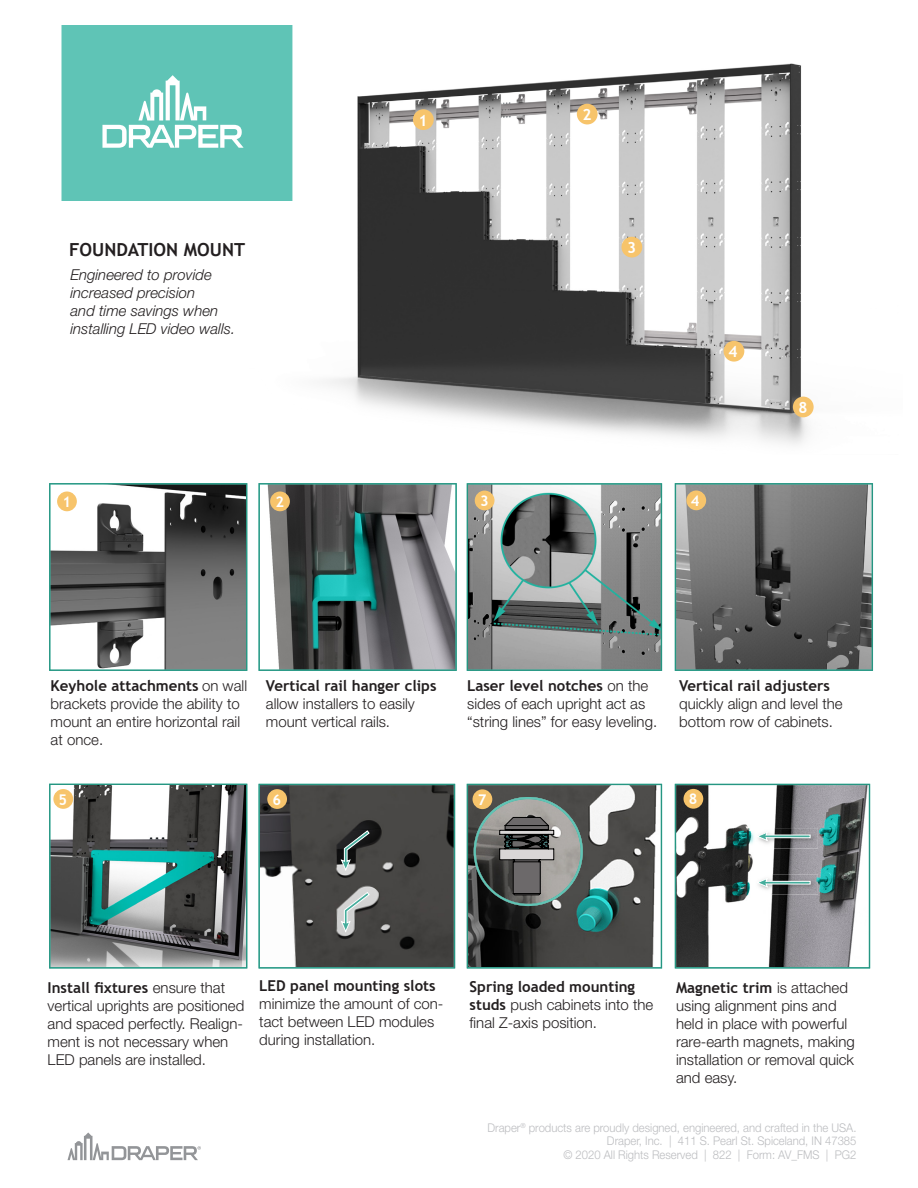
<style>
.page{position:relative;width:918px;height:1188px;background:#fff}
.page>*{position:absolute;margin:0;border:0;box-sizing:border-box;transform-origin:0 0}
.SMALL_HEADER{font:700 18px "Trebuchet MS";color:#231f20}
.t1{font:700 15.45px "Trebuchet MS";color:#fff}
.t2{font:300 15px/18px "Helvetica Neue LT Std";color:#231f20}
.t3{font:italic 300 15px/18px "Helvetica Neue LT Std";color:#231f20}
.t4{font:700 14.7px "Trebuchet MS";color:#fff}
.t5{font:300 12px/13.5px "Helvetica Neue LT Std";color:#bcbdc0;text-align:right;scale:.94 1}
.s1{font-family:"Trebuchet MS";font-weight:700}
</style>
<div class="page">
<img style="left:325px;top:63px;width:489px;height:382px">
<div style="left:413px;top:109px;width:21px;height:21px;background:#f7c46b;border-radius:50%"></div>
<div style="left:577px;top:104px;width:21px;height:20px;background:#f7c46b;border-radius:50%"></div>
<div style="left:622px;top:237px;width:20px;height:20px;background:#f7c46b;border-radius:50%"></div>
<div style="left:724px;top:341px;width:20px;height:21px;background:#f7c46b;border-radius:50%"></div>
<div style="left:793px;top:397px;width:21px;height:20px;background:#f7c46b;border-radius:50%"></div>
<svg style="left:68px;top:1133px;width:133px;height:27px"></svg>
<div style="left:58px;top:8px;width:237px;height:196px;background:#5fc4b6"></div>
<div style="left:56px;top:4px;width:242px;height:203px;border:6px solid #fff"></div>
<svg style="left:102px;top:75px;width:142px;height:73px"></svg>
<div style="left:0;top:0;width:918px;height:24px;background:#fff"></div>
<svg style="left:49px;top:483px;width:198px;height:188px"></svg>
<div style="left:57px;top:492px;width:20px;height:19px;background:#f7c46b;border-radius:50%"></div>
<svg style="left:49px;top:784px;width:198px;height:184px"></svg>
<div style="left:53px;top:789px;width:20px;height:20px;background:#f7c46b;border-radius:50%"></div>
<svg style="left:259px;top:483px;width:198px;height:188px"></svg>
<div style="left:270px;top:492px;width:20px;height:19px;background:#f7c46b;border-radius:50%"></div>
<svg style="left:259px;top:784px;width:196px;height:184px"></svg>
<div style="left:267px;top:789px;width:20px;height:20px;background:#f7c46b;border-radius:50%"></div>
<svg style="left:467px;top:784px;width:195px;height:184px"></svg>
<div style="left:473px;top:789px;width:19px;height:20px;background:#f7c46b;border-radius:50%"></div>
<svg style="left:675px;top:483px;width:198px;height:188px"></svg>
<div style="left:686px;top:490px;width:20px;height:20px;background:#f7c46b;border-radius:50%"></div>
<svg style="left:675px;top:784px;width:195px;height:184px"></svg>
<div style="left:684px;top:789px;width:19px;height:20px;background:#f7c46b;border-radius:50%"></div>
<svg style="left:467px;top:483px;width:195px;height:188px"></svg>
<div style="left:475px;top:491px;width:20px;height:19px;background:#f7c46b;border-radius:50%"></div>
<p class="SMALL_HEADER" style="left:69px;top:238px;width:178px">FOUNDATION MOUNT</p>
<p class="t3" style="left:70px;top:266px;width:166px">Engineered to provide increased precision<br>and time savings when installing LED video walls.</p>
<p class="t4" style="left:62px;top:493px;width:10px">1</p>
<p class="t4" style="left:275px;top:493px;width:10px">2</p>
<p class="t1" style="left:419px;top:110px;width:11px">1</p>
<p class="t1" style="left:582px;top:105px;width:11px">2</p>
<p class="t1" style="left:627px;top:238px;width:11px">3</p>
<p class="t4" style="left:480px;top:492px;width:10px">3</p>
<p class="t1" style="left:728px;top:342px;width:11px">4</p>
<p class="t4" style="left:691px;top:492px;width:10px">4</p>
<p class="t1" style="left:798px;top:398px;width:11px">8</p>
<p class="t2" style="left:51px;top:676px;width:198px"><span class="s1">Keyhole attachments</span> on wall brackets provide the ability to mount an entire horizontal rail at once.</p>
<p class="t4" style="left:59px;top:790px;width:10px">5</p>
<p class="t2" style="left:266px;top:676px;width:172px"><span class="s1">Vertical rail hanger clips </span>allow installers to easily mount vertical rails.</p>
<p class="t2" style="left:467px;top:676px;width:192px"><span class="s1">Laser level notches</span> on the sides of each upright act as “string lines” for easy leveling.</p>
<p class="t4" style="left:273px;top:790px;width:10px">6</p>
<p class="t4" style="left:478px;top:790px;width:10px">7</p>
<p class="t2" style="left:679px;top:676px;width:165px"><span class="s1">Vertical rail adjusters </span>quickly align and level the bottom row of cabinets.</p>
<p class="t4" style="left:689px;top:790px;width:10px">8</p>
<p class="t2" style="left:48px;top:978px;width:198px"><span class="s1">Install fixtures</span> ensure that vertical uprights are positioned and spaced perfectly. Realign&shy;ment is not necessary when<br>LED panels are installed.</p>
<p class="t2" style="left:259px;top:977px;width:186px"><span class="s1">LED panel mounting slots </span>minimize the amount of con&shy;tact between LED modules during installation.</p>
<p class="t2" style="left:470px;top:978px;width:185px"><span class="s1">Spring loaded mounting studs</span> push cabinets into the final Z-axis position.</p>
<p class="t2" style="left:676px;top:978px;width:180px"><span class="s1">Magnetic trim</span> is attached using alignment pins and held in place with powerful rare-earth magnets, making installation or removal quick and easy.</p>
<p class="t5" style="left:487px;top:1120px;width:394px">Draper<sup>®</sup> products are proudly designed, engineered, and crafted in the USA.<br>Draper, Inc. | 411 S. Pearl St. Spiceland, IN 47385<br>© 2020 All Rights Reserved | 822 | Form: AV_FMS | PG2</p>
</div>
